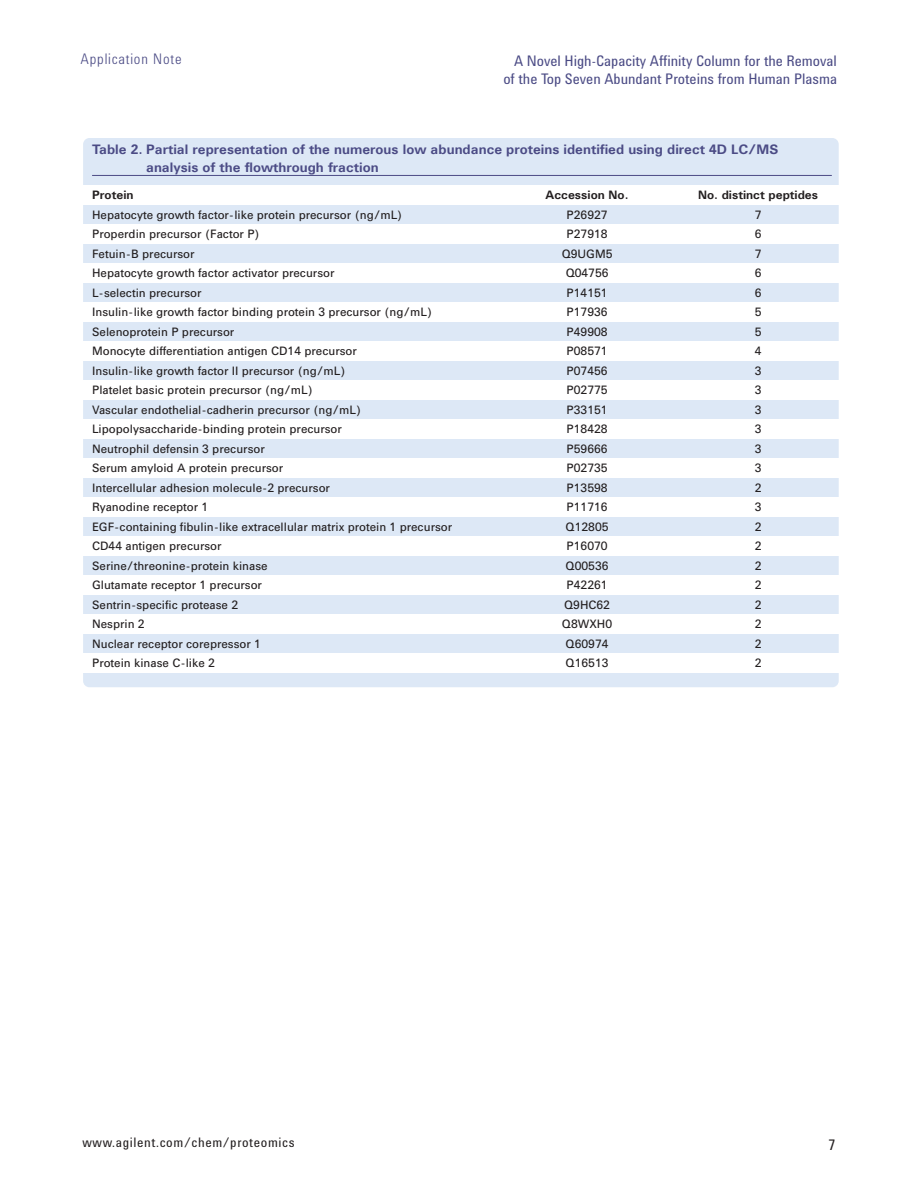
<style>
.page{position:relative;width:918px;height:1188px;background:#fff}
.page>*{position:absolute;margin:0;border:0;box-sizing:border-box;transform-origin:0 0}
.t1{font:15px/18px "Agilent Cond";color:#4b4b85;text-align:right}
.t2{font:300 15px "Agilent Cond";letter-spacing:.055em;color:#4b4b85}
.t3{font:15px "Agilent Cond";color:#231f20}
.t4{font:700 13.5px/18px "Agilent";color:#4b4b85}
.t5{font:13.5px "Agilent Cond";letter-spacing:.045em;color:#231f20}
.t6{font:12px "Agilent";color:#231f20}
.t7{font:700 12px "Agilent";color:#231f20}
</style>
<div class="page">
<div style="left:83px;top:138px;width:756px;height:549px;background:#dde8f6;border-radius:6px"></div>
<div style="left:75px;top:185px;width:770px;height:20px;background:#fff"></div>
<hr style="left:92px;top:175px;width:740px;height:1px;background:#4b4b85">
<div style="left:75px;top:224px;width:770px;height:20px;background:#fff"></div>
<div style="left:75px;top:263px;width:764px;height:19px;background:#fff"></div>
<div style="left:75px;top:302px;width:770px;height:20px;background:#fff"></div>
<div style="left:76px;top:341px;width:772px;height:20px;background:#fff"></div>
<div style="left:75px;top:380px;width:770px;height:20px;background:#fff"></div>
<div style="left:75px;top:419px;width:770px;height:20px;background:#fff"></div>
<div style="left:77px;top:458px;width:769px;height:20px;background:#fff"></div>
<div style="left:74px;top:497px;width:774px;height:20px;background:#fff"></div>
<div style="left:74px;top:536px;width:774px;height:19px;background:#fff"></div>
<div style="left:76px;top:575px;width:774px;height:20px;background:#fff"></div>
<div style="left:77px;top:614px;width:774px;height:20px;background:#fff"></div>
<div style="left:76px;top:653px;width:774px;height:19px;background:#fff"></div>
<p class="t2" style="left:81px;top:54px;width:102px">Application Note</p>
<p class="t1" style="left:503px;top:52px;width:335px">A Novel High-Capacity Affinity Column for the Removal of the Top Seven Abundant Proteins from Human Plasma</p>
<p class="t4" style="left:146px;top:142px;width:634px;text-indent:-54px">Table 2. Partial representation of the numerous low abundance proteins identified using direct 4D LC/MS analysis of the flowthrough fraction</p>
<p class="t7" style="left:92px;top:191px;width:43px">Protein</p>
<p class="t7" style="left:546px;top:191px;width:84px">Accession No.</p>
<p class="t7" style="left:698px;top:191px;width:122px">No. distinct peptides</p>
<p class="t6" style="left:92px;top:210px;width:312px">Hepatocyte growth factor-like protein precursor (ng/mL)</p>
<p class="t6" style="left:567px;top:210px;width:43px">P26927</p>
<p class="t6" style="left:755px;top:210px;width:8px">7</p>
<p class="t6" style="left:92px;top:230px;width:169px">Properdin precursor (Factor P)</p>
<p class="t6" style="left:567px;top:230px;width:43px">P27918</p>
<p class="t6" style="left:755px;top:230px;width:8px">6</p>
<p class="t6" style="left:92px;top:249px;width:104px">Fetuin-B precursor</p>
<p class="t6" style="left:562px;top:249px;width:52px">Q9UGM5</p>
<p class="t6" style="left:755px;top:249px;width:8px">7</p>
<p class="t6" style="left:92px;top:269px;width:244px">Hepatocyte growth factor activator precursor</p>
<p class="t6" style="left:566px;top:269px;width:44px">Q04756</p>
<p class="t6" style="left:755px;top:269px;width:8px">6</p>
<p class="t6" style="left:92px;top:288px;width:111px">L-selectin precursor</p>
<p class="t6" style="left:567px;top:288px;width:43px">P14151</p>
<p class="t6" style="left:755px;top:288px;width:8px">6</p>
<p class="t6" style="left:92px;top:308px;width:342px">Insulin-like growth factor binding protein 3 precursor (ng/mL)</p>
<p class="t6" style="left:567px;top:308px;width:43px">P17936</p>
<p class="t6" style="left:755px;top:308px;width:8px">5</p>
<p class="t6" style="left:92px;top:327px;width:144px">Selenoprotein P precursor</p>
<p class="t6" style="left:567px;top:327px;width:43px">P49908</p>
<p class="t6" style="left:755px;top:327px;width:8px">5</p>
<p class="t6" style="left:92px;top:347px;width:266px">Monocyte differentiation antigen CD14 precursor</p>
<p class="t6" style="left:567px;top:347px;width:43px">P08571</p>
<p class="t6" style="left:755px;top:347px;width:8px">4</p>
<p class="t6" style="left:92px;top:366px;width:255px">Insulin-like growth factor II precursor (ng/mL)</p>
<p class="t6" style="left:567px;top:366px;width:43px">P07456</p>
<p class="t6" style="left:755px;top:366px;width:8px">3</p>
<p class="t6" style="left:92px;top:386px;width:223px">Platelet basic protein precursor (ng/mL)</p>
<p class="t6" style="left:567px;top:386px;width:43px">P02775</p>
<p class="t6" style="left:755px;top:386px;width:8px">3</p>
<p class="t6" style="left:92px;top:405px;width:271px">Vascular endothelial-cadherin precursor (ng/mL)</p>
<p class="t6" style="left:567px;top:405px;width:43px">P33151</p>
<p class="t6" style="left:755px;top:405px;width:8px">3</p>
<p class="t6" style="left:92px;top:425px;width:251px">Lipopolysaccharide-binding protein precursor</p>
<p class="t6" style="left:567px;top:425px;width:43px">P18428</p>
<p class="t6" style="left:755px;top:425px;width:8px">3</p>
<p class="t6" style="left:92px;top:444px;width:174px">Neutrophil defensin 3 precursor</p>
<p class="t6" style="left:567px;top:444px;width:43px">P59666</p>
<p class="t6" style="left:755px;top:444px;width:8px">3</p>
<p class="t6" style="left:92px;top:464px;width:193px">Serum amyloid A protein precursor</p>
<p class="t6" style="left:567px;top:464px;width:43px">P02735</p>
<p class="t6" style="left:755px;top:464px;width:8px">3</p>
<p class="t6" style="left:92px;top:483px;width:239px">Intercellular adhesion molecule-2 precursor</p>
<p class="t6" style="left:567px;top:483px;width:43px">P13598</p>
<p class="t6" style="left:755px;top:483px;width:8px">2</p>
<p class="t6" style="left:92px;top:503px;width:118px">Ryanodine receptor 1</p>
<p class="t6" style="left:567px;top:503px;width:43px">P11716</p>
<p class="t6" style="left:755px;top:503px;width:8px">3</p>
<p class="t6" style="left:92px;top:522px;width:362px">EGF-containing fibulin-like extracellular matrix protein 1 precursor</p>
<p class="t6" style="left:566px;top:522px;width:44px">Q12805</p>
<p class="t6" style="left:755px;top:522px;width:8px">2</p>
<p class="t6" style="left:92px;top:542px;width:131px">CD44 antigen precursor</p>
<p class="t6" style="left:567px;top:542px;width:43px">P16070</p>
<p class="t6" style="left:755px;top:542px;width:8px">2</p>
<p class="t6" style="left:92px;top:561px;width:177px">Serine/threonine-protein kinase</p>
<p class="t6" style="left:566px;top:561px;width:44px">Q00536</p>
<p class="t6" style="left:755px;top:561px;width:8px">2</p>
<p class="t6" style="left:92px;top:581px;width:171px">Glutamate receptor 1 precursor</p>
<p class="t6" style="left:567px;top:581px;width:43px">P42261</p>
<p class="t6" style="left:755px;top:581px;width:8px">2</p>
<p class="t6" style="left:92px;top:600px;width:148px">Sentrin-specific protease 2</p>
<p class="t6" style="left:564px;top:600px;width:47px">Q9HC62</p>
<p class="t6" style="left:755px;top:600px;width:8px">2</p>
<p class="t6" style="left:92px;top:620px;width:54px">Nesprin 2</p>
<p class="t6" style="left:562px;top:620px;width:52px">Q8WXH0</p>
<p class="t6" style="left:755px;top:620px;width:8px">2</p>
<p class="t6" style="left:92px;top:639px;width:170px">Nuclear receptor corepressor 1</p>
<p class="t6" style="left:566px;top:639px;width:44px">Q60974</p>
<p class="t6" style="left:755px;top:639px;width:8px">2</p>
<p class="t6" style="left:92px;top:659px;width:124px">Protein kinase C-like 2</p>
<p class="t6" style="left:566px;top:659px;width:44px">Q16513</p>
<p class="t6" style="left:755px;top:659px;width:8px">2</p>
<p class="t5" style="left:82px;top:1137px;width:214px">www.agilent.com/chem/proteomics</p>
<p class="t3" style="left:829px;top:1139px;width:8px">7</p>
</div>
